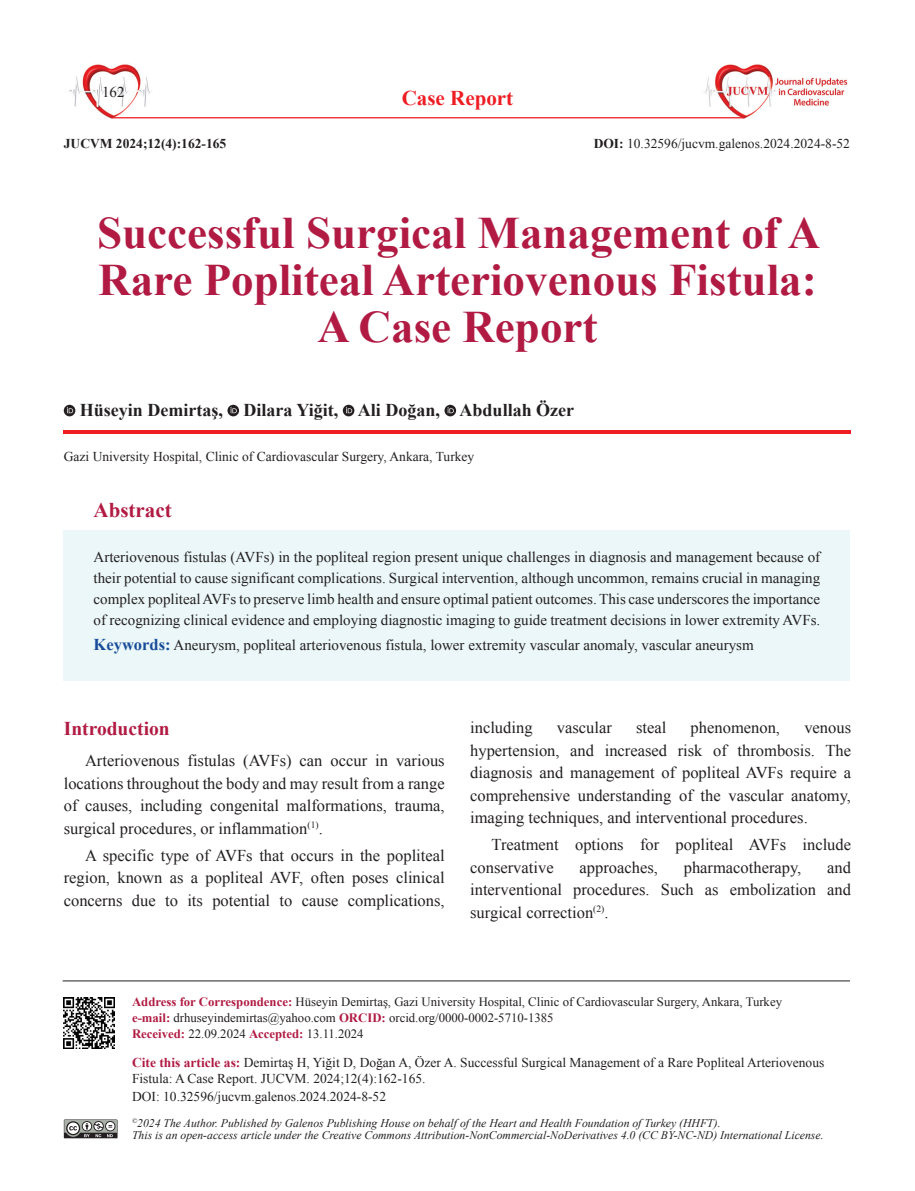
<style>
.page{position:relative;width:915px;height:1191px;background:#fff}
.page>*{position:absolute;margin:0;border:0;box-sizing:border-box;transform-origin:0 0}
.BASLIK{font:700 45px/46.5px "Times New Roman";color:#b11b43;text-align:center}
.t1{font:700 21px "Times New Roman";color:#ee1d23}
.ABSTRACT_BASLIK{font:700 21px "Times New Roman";color:#b11b43}
.ARA_BASLIK{font:700 19.5px "Times New Roman";color:#b11b43}
.YAZARLAR{font:700 18px "Times New Roman";color:#231f20}
.YAZI{font:16.5px/22.5px "Times New Roman";color:#231f20;text-align:justify}
.OZET{font:15px/21px "Times New Roman";color:#231f20;text-align:justify}
.CITE_AS{font:13.5px/16.5px "Times New Roman";color:#231f20}
.KURUM{font:13.5px "Times New Roman";color:#231f20}
.YAZİSMA{font:13.5px "Times New Roman";color:#231f20}
.DOİ{font:13.5px "Times New Roman";color:#231f20}
.SAYFA_NO{font:700 13.5px "Times New Roman";color:#231f20}
.YAZİSMA-2{font:12.75px "Times New Roman";color:#231f20}
.t2{font:italic 11.7px/12px "Times New Roman";color:#231f20}
.s1{font-weight:700}
.s2{font-weight:700;font-size:16.5px;color:#184c99}
.s3{font-weight:700;color:#b11b43}
</style>
<div class="page">
<img style="left:694px;top:64px;width:154px;height:55px">
<img style="left:68px;top:64px;width:152px;height:55px">
<hr style="left:112px;top:117px;width:631px;height:1px;background:#ee1d23">
<svg style="left:64px;top:1119px;width:53px;height:19px"></svg>
<img style="left:64px;top:997px;width:51px;height:51px">
<hr style="left:64px;top:430px;width:786px;height:3px;background:#ee1d23">
<div style="left:64px;top:530px;width:785px;height:151px;background:#ebf7f9"></div>
<svg style="left:64px;top:405px;width:11px;height:11px"></svg>
<svg style="left:67px;top:407px;width:6px;height:6px"></svg>
<svg style="left:227px;top:405px;width:12px;height:11px"></svg>
<svg style="left:230px;top:407px;width:7px;height:6px"></svg>
<div style="left:343px;top:405px;width:11px;height:11px;background:#231f20;border-radius:50%"></div>
<svg style="left:346px;top:407px;width:6px;height:6px"></svg>
<svg style="left:444px;top:405px;width:12px;height:11px"></svg>
<svg style="left:447px;top:407px;width:6px;height:6px"></svg>
<hr style="left:63px;top:980px;width:786px;height:1px;background:#231f20">
<p class="OZET" style="left:102px;top:81px;width:24px">162</p>
<p class="t1" style="left:401px;top:84px;width:113px">Case Report</p>
<p class="SAYFA_NO" style="left:64px;top:134px;width:164px">JUCVM 2024;12(4):162-165</p>
<p class="DOİ" style="left:593px;top:135px;width:258px"><span class="s1">DOI:</span> 10.32596/jucvm.galenos.2024.2024-8-52</p>
<p class="BASLIK" style="left:97px;top:209px;width:724px">Successful Surgical Management of A<br>Rare Popliteal Arteriovenous Fistula:<br>A Case Report</p>
<p class="YAZARLAR" style="left:80px;top:398px;width:495px">Hüseyin Demirtaş, Dilara Yiğit, Ali Doğan, Abdullah Özer</p>
<p class="KURUM" style="left:64px;top:447px;width:412px">Gazi University Hospital, Clinic of Cardiovascular Surgery, Ankara, Turkey</p>
<p class="ABSTRACT_BASLIK" style="left:94px;top:495px;width:80px">Abstract</p>
<p class="OZET" style="left:94px;top:546px;width:728px">Arteriovenous fistulas (AVFs) in the popliteal region present unique challenges in diagnosis and management because of their potential to cause significant complications. Surgical intervention, although uncommon, remains crucial in managing complex popliteal AVFs to preserve limb health and ensure optimal patient outcomes. This case underscores the importance of recognizing clinical evidence and employing diagnostic imaging to guide treatment decisions in lower extremity AVFs.</p>
<p class="OZET" style="left:94px;top:634px;width:661px"><span class="s2">Keywords:</span> Aneurysm, popliteal arteriovenous fistula, lower extremity vascular anomaly, vascular aneurysm</p>
<p class="ARA_BASLIK" style="left:64px;top:715px;width:107px">Introduction</p>
<p class="YAZI" style="left:64px;top:749px;width:382px;text-indent:21px">Arteriovenous fistulas (AVFs) can occur in various locations throughout the body and may result from a range of causes, including congenital malformations, trauma, surgical procedures, or inflammation<sup>(1)</sup>.</p>
<p class="YAZI" style="left:64px;top:843px;width:382px;text-indent:21px">A specific type of AVFs that occurs in the popliteal region, known as a popliteal AVF, often poses clinical concerns due to its potential to cause complications,</p>
<p class="YAZI" style="left:470px;top:716px;width:64px">including</p>
<p class="YAZI" style="left:556px;top:716px;width:56px">vascular</p>
<p class="YAZI" style="left:636px;top:716px;width:32px">steal</p>
<p class="YAZI" style="left:690px;top:716px;width:91px">phenomenon,</p>
<p class="YAZI" style="left:470px;top:716px;width:382px;text-indent:334px">venous hypertension, and increased risk of thrombosis. The diagnosis and management of popliteal AVFs require a comprehensive understanding of the vascular anatomy, imaging techniques, and interventional procedures.</p>
<p class="YAZI" style="left:470px;top:833px;width:382px;text-indent:21px">Treatment options for popliteal AVFs include conservative</p>
<p class="YAZI" style="left:470px;top:855px;width:382px;text-indent:357px">and interventional procedures. Such as embolization and surgical correction<sup>(2)</sup>.</p>
<p class="YAZI" style="left:579px;top:855px;width:80px">approaches,</p>
<p class="YAZI" style="left:683px;top:855px;width:119px">pharmacotherapy,</p>
<p class="YAZİSMA-2" style="left:132px;top:993px;width:651px"><span class="s3">Address for Correspondence:</span> Hüseyin Demirtaş, Gazi University Hospital, Clinic of Cardiovascular Surgery, Ankara, Turkey</p>
<p class="YAZİSMA-2" style="left:132px;top:1009px;width:423px"><span class="s3">e-mail:</span> drhuseyindemirtas@yahoo.com <span class="s3">ORCID:</span> orcid.org/0000-0002-5710-1385</p>
<p class="YAZİSMA-2" style="left:132px;top:1025px;width:233px"><span class="s3">Received:</span> 22.09.2024 <span class="s3">Accepted:</span> 13.11.2024</p>
<p class="CITE_AS" style="left:132px;top:1053px;width:693px"><span class="s3">Cite this article as:</span> Demirtaş H, Yiğit D, Doğan A, Özer A. Successful Surgical Management of a Rare Popliteal Arteriovenous<br>Fistula: A Case Report. JUCVM. 2024;12(4):162-165.</p>
<p class="YAZİSMA" style="left:132px;top:1087px;width:255px">DOI: 10.32596/jucvm.galenos.2024.2024-8-52</p>
<p class="t2" style="left:132px;top:1116px;width:692px"><sup>©</sup>2024 The Author. Published by Galenos Publishing House on behalf of the Heart and Health Foundation of Turkey (HHFT).<br>This is an open-access article under the Creative Commons Attribution-NonCommercial-NoDerivatives 4.0 (CC BY-NC-ND) International License.</p>
</div>
